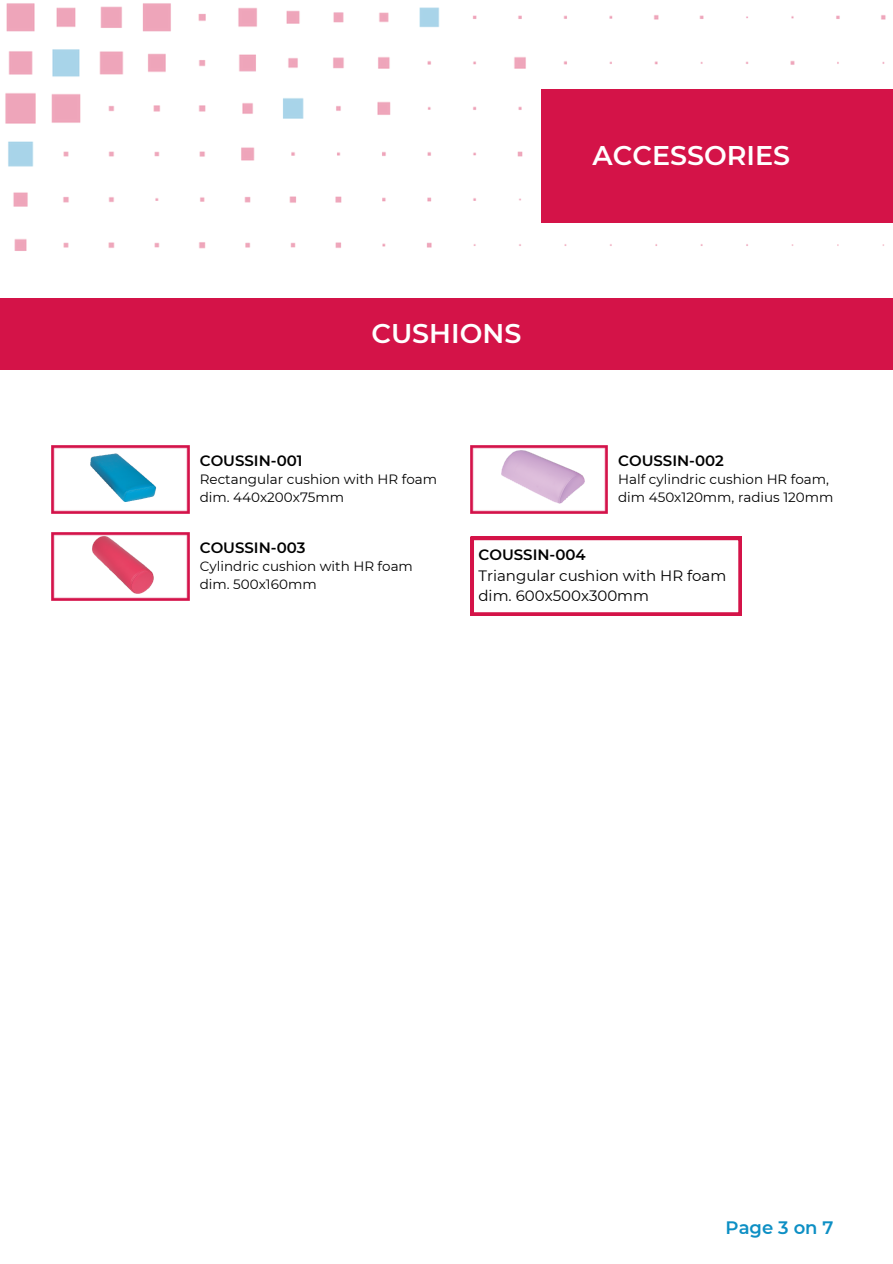
<style>
.page{position:relative;width:893px;height:1264px;background:#fff}
.page>*{position:absolute;margin:0;border:0;box-sizing:border-box;transform-origin:0 0}
.t1{font:600 27px "Montserrat";color:#fff}
.t2{font:600 18px "Montserrat";color:#0d8fc4}
.t3{font:600 15px "Montserrat";color:#000}
.t4{font:15px "Montserrat";color:#000}
.t5{font:13.5px "Montserrat";color:#000}
</style>
<div class="page">
<img style="left:5px;top:3px;width:881px;height:248px">
<div style="left:541px;top:89px;width:351px;height:134px;background:#d41348"></div>
<img style="left:52px;top:445px;width:137px;height:68px">
<img style="left:470px;top:445px;width:137px;height:68px">
<img style="left:52px;top:532px;width:137px;height:69px">
<div style="left:0;top:299px;width:892px;height:71px;background:#d41348"></div>
<svg style="left:470px;top:537px;width:271px;height:78px"></svg>
<img style="left:85px;top:532px;width:73px;height:68px">
<img style="left:491px;top:447px;width:117px;height:60px">
<img style="left:85px;top:451px;width:78px;height:54px">
<p class="t1" style="left:371px;top:316px;width:151px">CUSHIONS</p>
<p class="t3" style="left:200px;top:451px;width:104px">COUSSIN-001</p>
<p class="t5" style="left:200px;top:470px;width:239px">Rectangular cushion with HR foam</p>
<p class="t5" style="left:200px;top:488px;width:146px">dim. 440x200x75mm</p>
<p class="t1" style="left:592px;top:138px;width:199px">ACCESSORIES</p>
<p class="t3" style="left:618px;top:451px;width:107px">COUSSIN-002</p>
<p class="t5" style="left:618px;top:470px;width:212px">Half cylindric cushion HR foam,</p>
<p class="t5" style="left:618px;top:488px;width:217px">dim 450x120mm, radius 120mm</p>
<p class="t3" style="left:200px;top:538px;width:107px">COUSSIN-003</p>
<p class="t5" style="left:200px;top:557px;width:215px">Cylindric cushion with HR foam</p>
<p class="t5" style="left:200px;top:575px;width:118px">dim. 500x160mm</p>
<p class="t3" style="left:478px;top:546px;width:109px">COUSSIN-004</p>
<p class="t4" style="left:478px;top:566px;width:249px">Triangular cushion with HR foam</p>
<p class="t4" style="left:478px;top:586px;width:172px">dim. 600x500x300mm</p>
<p class="t2" style="left:725px;top:1216px;width:109px">Page 3 on 7</p>
</div>
